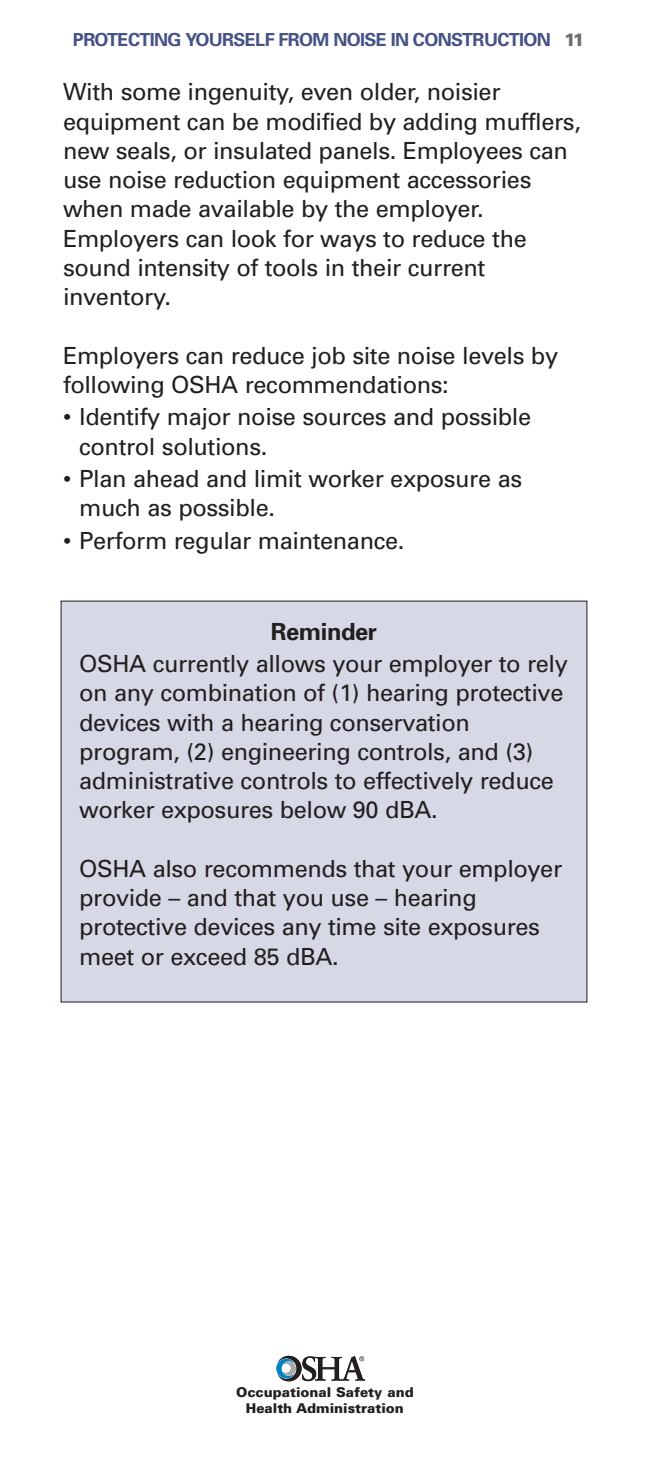
<style>
.page{position:relative;width:648px;height:1458px;background:#fff}
.page>*{position:absolute;margin:0;border:0;box-sizing:border-box;transform-origin:0 0}
.t1{font:23.62px/29.2px "Univers";letter-spacing:-.015em;color:#231f20}
.t2{font:700 23.62px "Univers";letter-spacing:-.015em;color:#231f20}
.t3{font:700 18px "Univers";letter-spacing:-.035em;color:#465285}
.t4{font:900 13.5px/16.2px "Univers";color:#231f20;text-align:center}
.s1{font-weight:900;color:#6c6d70}
</style>
<div class="page">
<div style="left:61px;top:601px;width:526px;height:401px;background:#d7d8e6"></div>
<svg style="left:276px;top:1356px;width:89px;height:25px"></svg>
<p class="t3" style="left:73px;top:33px;width:513px">PROTECTING YOURSELF FROM NOISE IN CONSTRUCTION <span class="s1">11</span></p>
<p class="t1" style="left:63px;top:79px;width:519px">With some ingenuity, even older, noisier equipment can be modified by adding mufflers, new seals, or insulated panels. Employees can use noise reduction equipment accessories when made available by the employer.<br>Employers can look for ways to reduce the sound intensity of tools in their current inventory.</p>
<p class="t1" style="left:63px;top:343px;width:497px">Employers can reduce job site noise levels by following OSHA recommendations:</p>
<p class="t1" style="left:79px;top:404px;width:454px;text-indent:-16px">• Identify major noise sources and possible control solutions.</p>
<p class="t1" style="left:79px;top:466px;width:445px;text-indent:-16px">• Plan ahead and limit worker exposure as much as possible.</p>
<p class="t1" style="left:63px;top:528px;width:343px">• Perform regular maintenance.</p>
<p class="t2" style="left:271px;top:623px;width:108px">Reminder</p>
<p class="t1" style="left:79px;top:651px;width:490px">OSHA currently allows your employer to rely on any combination of (1) hearing protective devices with a hearing conservation program, (2) engineering controls, and (3) administrative controls to effectively reduce worker exposures below 90 dBA.</p>
<p class="t1" style="left:79px;top:856px;width:485px">OSHA also recommends that your employer provide – and that you use – hearing protective devices any time site exposures meet or exceed 85 dBA.</p>
<p class="t4" style="left:236px;top:1385px;width:179px">Occupational Safety and<br>Health Administration</p>
</div>
